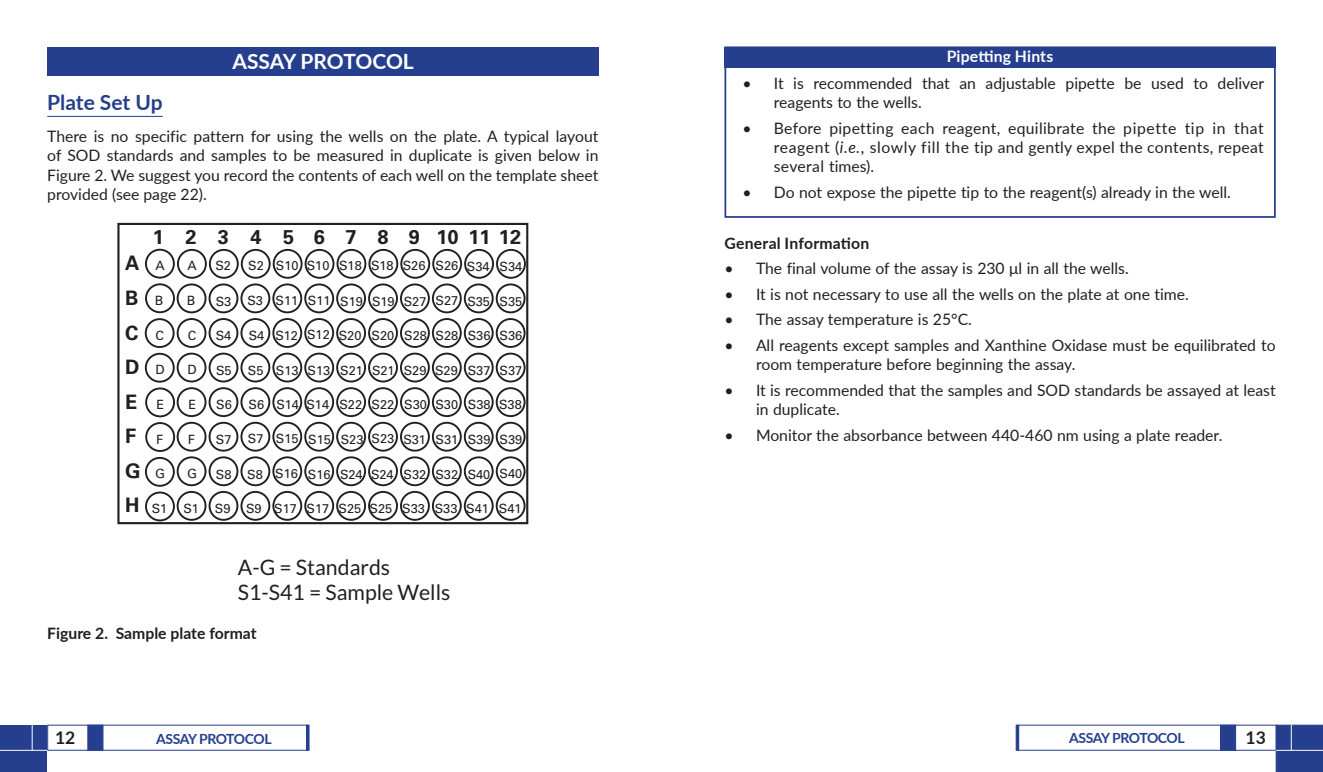
<style>
.page{position:relative;width:1323px;height:772px;background:#fff}
.page>*{position:absolute;margin:0;border:0;box-sizing:border-box;transform-origin:0 0}
.t1{font:21.35px/25.6px "Lato";color:#231f20}
.Section_Heading_-_Wh{font:700 21px "Lato";letter-spacing:-.01em;color:#fff}
.Heading_-_Assay_Prot{font:700 21px "Lato";letter-spacing:-.005em;color:#253f8e}
.t2{font:700 19.95px/34.5px "Univers LT Std";letter-spacing:.995em;color:#231f20}
.t3{font:700 17.5px "Lato";color:#231f20}
.Body_Text{font:15.75px/19.2px "Lato";color:#231f20;text-align:justify}
.Long__List{font:15.75px/19.2px "Lato";color:#231f20}
.Sub_Heading{font:700 15.75px "Lato";color:#231f20}
.Hints_Heading{font:700 15.75px "Lato";letter-spacing:.01em;color:#fff}
.t4{font:700 14px "Lato";letter-spacing:-.04em;color:#253f8e}
.t5{font:12.78px "Univers LT Std";color:#231f20}
.s1{font-style:italic}
</style>
<div class="page">
<div style="left:0;top:724px;width:47px;height:48px;background:#253f8e"></div>
<div style="left:87px;top:724px;width:16px;height:26px;background:#253f8e;border:1px solid #253f8e"></div>
<hr style="left:306px;top:724px;width:3px;height:26px;background:#253f8e">
<div style="left:1220px;top:724px;width:16px;height:26px;background:#253f8e;border:1px solid #253f8e"></div>
<div style="left:1016px;top:724px;width:3px;height:26px;background:#253f8e;border:1px solid #253f8e"></div>
<svg style="left:32px;top:724px;width:1px;height:26px"></svg>
<hr style="left:0;top:750px;width:47px;height:1px;background:#fff">
<svg style="left:1276px;top:724px;width:47px;height:48px;background:#2b4491"></svg>
<hr style="left:1276px;top:750px;width:47px;height:1px;background:#fff">
<hr style="left:47px;top:116px;width:116px;height:1px;background:#253f8e">
<div style="left:47px;top:47px;width:551px;height:28px;background:#253f8e"></div>
<div style="left:117px;top:223px;width:411px;height:301px;border:2px solid #231f20"></div>
<svg style="left:176px;top:314px;width:351px;height:208px"></svg>
<svg style="left:145px;top:248px;width:382px;height:66px"></svg>
<div style="left:145px;top:318px;width:30px;height:30px;border:2px solid #231f20;border-radius:50%"></div>
<div style="left:145px;top:353px;width:30px;height:30px;border:2px solid #231f20;border-radius:50%"></div>
<div style="left:145px;top:387px;width:30px;height:30px;border:2px solid #231f20;border-radius:50%"></div>
<div style="left:145px;top:422px;width:30px;height:30px;border:2px solid #231f20;border-radius:50%"></div>
<div style="left:145px;top:457px;width:30px;height:30px;border:2px solid #231f20;border-radius:50%"></div>
<div style="left:145px;top:491px;width:30px;height:30px;border:2px solid #231f20;border-radius:50%"></div>
<div style="left:724px;top:46px;width:552px;height:172px;border:2px solid #253f8e"></div>
<div style="left:724px;top:47px;width:552px;height:20px;background:#253f8e"></div>
<p class="Section_Heading_-_Wh" style="left:232px;top:46px;width:183px">ASSAY PROTOCOL</p>
<p class="Heading_-_Assay_Prot" style="left:47px;top:87px;width:117px">Plate Set Up</p>
<p class="Body_Text" style="left:47px;top:126px;width:553px">There is no specific pattern for using the wells on the plate. A typical layout of SOD standards and samples to be measured in duplicate is given below in Figure 2. We suggest you record the contents of each well on the template sheet provided (see page 22).</p>
<p class="t2" style="left:125px;top:246px;width:17px">A<br>B<br>C<br>D<br>E<br>F<br>G<br>H</p>
<p class="t2" style="left:153px;top:220px;width:370px">123456789101112</p>
<p class="t5" style="left:248px;top:258px;width:17px">S2</p>
<p class="t5" style="left:247px;top:293px;width:17px">S3</p>
<p class="t5" style="left:249px;top:328px;width:17px">S4</p>
<p class="t5" style="left:248px;top:363px;width:17px">S5</p>
<p class="t5" style="left:249px;top:396px;width:17px">S6</p>
<p class="t5" style="left:248px;top:431px;width:17px">S7</p>
<p class="t5" style="left:247px;top:466px;width:52px">S8 S16</p>
<p class="t5" style="left:307px;top:258px;width:24px">S10</p>
<p class="t5" style="left:215px;top:258px;width:17px">S2</p>
<p class="t5" style="left:216px;top:293px;width:17px">S3</p>
<p class="t5" style="left:216px;top:327px;width:17px">S4</p>
<p class="t5" style="left:216px;top:362px;width:17px">S5</p>
<p class="t5" style="left:216px;top:397px;width:17px">S6</p>
<p class="t5" style="left:216px;top:431px;width:17px">S7</p>
<p class="t5" style="left:216px;top:466px;width:17px">S8</p>
<p class="t5" style="left:276px;top:258px;width:24px">S10</p>
<p class="t5" style="left:371px;top:258px;width:24px">S18</p>
<p class="t5" style="left:403px;top:258px;width:24px">S26</p>
<p class="t5" style="left:339px;top:258px;width:24px">S18</p>
<p class="t5" style="left:436px;top:258px;width:24px">S26</p>
<p class="t5" style="left:467px;top:258px;width:24px">S34</p>
<p class="t5" style="left:500px;top:258px;width:24px">S34</p>
<p class="t5" style="left:156px;top:258px;width:11px">A</p>
<p class="t5" style="left:187px;top:258px;width:11px">A</p>
<p class="t5" style="left:276px;top:293px;width:24px">S11</p>
<p class="t5" style="left:308px;top:293px;width:24px">S11</p>
<p class="t5" style="left:436px;top:293px;width:24px">S27</p>
<p class="t5" style="left:155px;top:293px;width:10px">B</p>
<p class="t5" style="left:187px;top:293px;width:10px">B</p>
<p class="t5" style="left:340px;top:293px;width:24px">S19</p>
<p class="t5" style="left:372px;top:293px;width:24px">S19</p>
<p class="t5" style="left:404px;top:293px;width:24px">S27</p>
<p class="t5" style="left:467px;top:293px;width:24px">S35</p>
<p class="t5" style="left:500px;top:293px;width:24px">S35</p>
<p class="t5" style="left:307px;top:327px;width:24px">S12</p>
<p class="t5" style="left:156px;top:327px;width:10px">C</p>
<p class="t5" style="left:188px;top:328px;width:10px">C</p>
<p class="t5" style="left:275px;top:328px;width:24px">S12</p>
<p class="t5" style="left:372px;top:328px;width:24px">S20</p>
<p class="t5" style="left:339px;top:328px;width:24px">S20</p>
<p class="t5" style="left:404px;top:328px;width:24px">S28</p>
<p class="t5" style="left:436px;top:328px;width:24px">S28</p>
<p class="t5" style="left:468px;top:328px;width:24px">S36</p>
<p class="t5" style="left:500px;top:328px;width:24px">S36</p>
<p class="t5" style="left:156px;top:362px;width:11px">D</p>
<p class="t5" style="left:187px;top:362px;width:11px">D</p>
<p class="t5" style="left:276px;top:363px;width:24px">S13</p>
<p class="t5" style="left:308px;top:363px;width:24px">S13</p>
<p class="t5" style="left:372px;top:363px;width:24px">S21</p>
<p class="t5" style="left:340px;top:363px;width:24px">S21</p>
<p class="t5" style="left:404px;top:363px;width:24px">S29</p>
<p class="t5" style="left:435px;top:363px;width:24px">S29</p>
<p class="t5" style="left:468px;top:363px;width:24px">S37</p>
<p class="t5" style="left:500px;top:363px;width:24px">S37</p>
<p class="t5" style="left:371px;top:396px;width:24px">S22</p>
<p class="t5" style="left:404px;top:396px;width:24px">S30</p>
<p class="t5" style="left:435px;top:396px;width:24px">S30</p>
<p class="t5" style="left:468px;top:396px;width:24px">S38</p>
<p class="t5" style="left:499px;top:396px;width:24px">S38</p>
<p class="t5" style="left:156px;top:396px;width:9px">E</p>
<p class="t5" style="left:339px;top:397px;width:24px">S22</p>
<p class="t5" style="left:276px;top:397px;width:24px">S14</p>
<p class="t5" style="left:306px;top:397px;width:24px">S14</p>
<p class="t5" style="left:189px;top:397px;width:9px">E</p>
<p class="t5" style="left:276px;top:431px;width:24px">S15</p>
<p class="t5" style="left:372px;top:431px;width:24px">S23</p>
<p class="t5" style="left:308px;top:431px;width:24px">S15</p>
<p class="t5" style="left:403px;top:431px;width:24px">S31</p>
<p class="t5" style="left:436px;top:431px;width:24px">S31</p>
<p class="t5" style="left:468px;top:431px;width:24px">S39</p>
<p class="t5" style="left:341px;top:431px;width:24px">S23</p>
<p class="t5" style="left:500px;top:431px;width:24px">S39</p>
<p class="t5" style="left:188px;top:432px;width:9px">F</p>
<p class="t5" style="left:156px;top:432px;width:9px">F</p>
<p class="t5" style="left:500px;top:466px;width:24px">S40</p>
<p class="t5" style="left:155px;top:466px;width:11px">G</p>
<p class="t5" style="left:187px;top:466px;width:11px">G</p>
<p class="t5" style="left:371px;top:466px;width:24px">S24</p>
<p class="t5" style="left:404px;top:466px;width:24px">S32</p>
<p class="t5" style="left:308px;top:466px;width:24px">S16</p>
<p class="t5" style="left:340px;top:466px;width:24px">S24</p>
<p class="t5" style="left:435px;top:466px;width:24px">S32</p>
<p class="t5" style="left:468px;top:466px;width:24px">S40</p>
<p class="t5" style="left:152px;top:500px;width:17px">S1</p>
<p class="t5" style="left:183px;top:501px;width:340px">S1 S9 S9 S17 S17 S25 S25 S33 S33 S41 S41</p>
<p class="t1" style="left:238px;top:554px;width:214px">A-G = Standards<br>S1-S41 = Sample Wells</p>
<p class="Sub_Heading" style="left:47px;top:621px;width:211px">Figure 2. Sample plate format</p>
<p class="Hints_Heading" style="left:947px;top:44px;width:108px">Pipetting Hints</p>
<p class="Body_Text" style="left:774px;top:73px;width:492px;text-indent:-32px">• It is recommended that an adjustable pipette be used to deliver reagents to the wells.</p>
<p class="Body_Text" style="left:774px;top:118px;width:491px;text-indent:-32px">• Before pipetting each reagent, equilibrate the pipette tip in that reagent (<span class="s1">i.e.</span>, slowly fill the tip and gently expel the contents, repeat several times).</p>
<p class="Body_Text" style="left:742px;top:182px;width:490px">• Do not expose the pipette tip to the reagent(s) already in the well.</p>
<p class="Sub_Heading" style="left:724px;top:231px;width:146px">General Information</p>
<p class="Long__List" style="left:724px;top:258px;width:406px">• The final volume of the assay is 230 μl in all the wells.</p>
<p class="Long__List" style="left:724px;top:284px;width:466px">• It is not necessary to use all the wells on the plate at one time.</p>
<p class="Long__List" style="left:724px;top:309px;width:249px">• The assay temperature is 25°C.</p>
<p class="Long__List" style="left:756px;top:335px;width:521px;text-indent:-32px">• All reagents except samples and Xanthine Oxidase must be equilibrated to room temperature before beginning the assay.</p>
<p class="Long__List" style="left:756px;top:380px;width:521px;text-indent:-32px">• It is recommended that the samples and SOD standards be assayed at least in duplicate.</p>
<p class="Long__List" style="left:724px;top:424px;width:499px">• Monitor the absorbance between 440-460 nm using a plate reader.</p>
<p class="t3" style="left:55px;top:725px;width:22px">12</p>
<p class="t4" style="left:156px;top:728px;width:117px">ASSAY PROTOCOL</p>
<p class="t4" style="left:1069px;top:727px;width:117px">ASSAY PROTOCOL</p>
<p class="t3" style="left:1246px;top:725px;width:22px">13</p>
</div>
